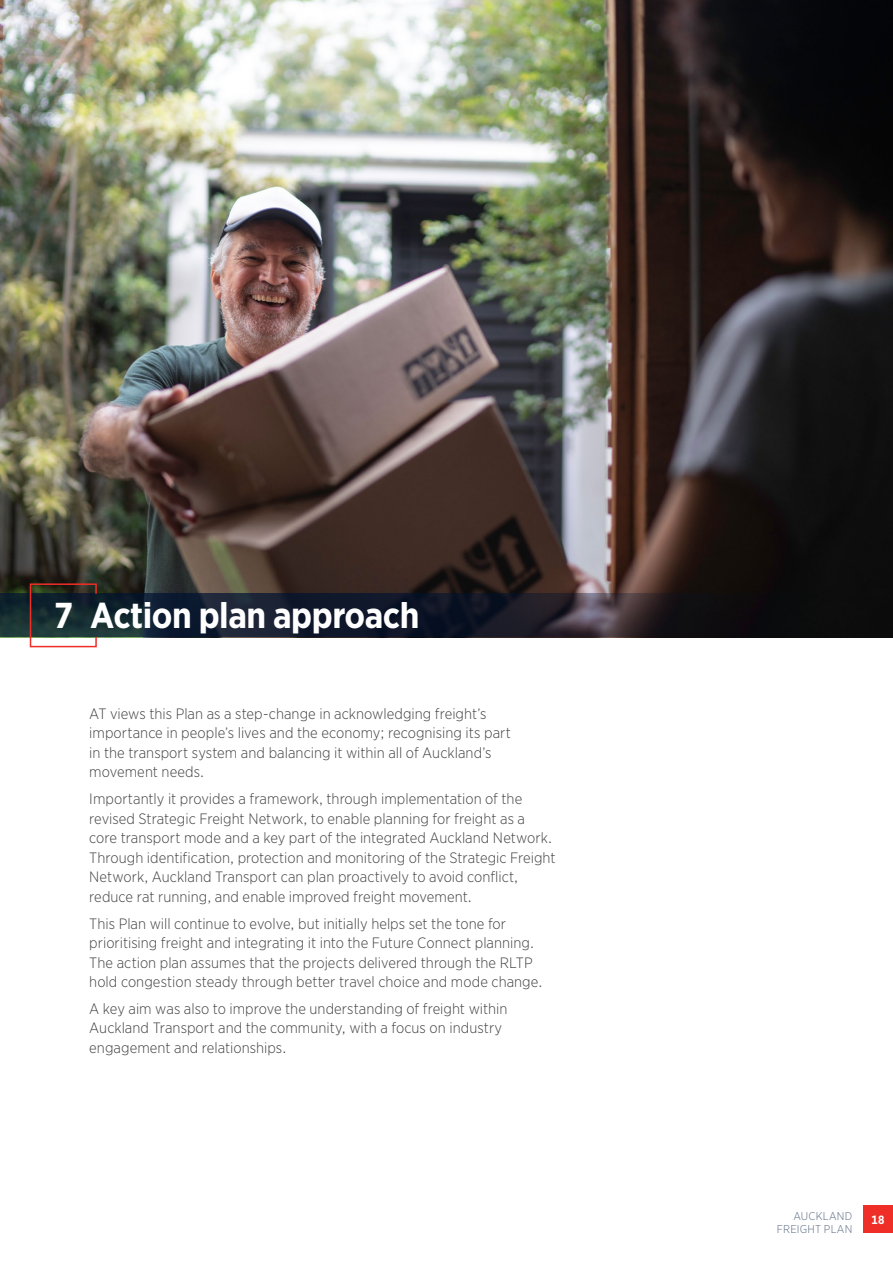
<style>
.page{position:relative;width:893px;height:1263px;background:#fff}
.page>*{position:absolute;margin:0;border:0;box-sizing:border-box;transform-origin:0 0}
.t1{font:700 36px "Gotham Narrow";letter-spacing:-.015em;color:#fff}
.t2{font:300 15px/19.5px "Gotham Narrow";letter-spacing:.005em;color:#414042}
.t3{font:700 12px "Gotham Narrow";color:#fff}
.t4{font:300 11.25px/13.5px "Gotham Narrow";letter-spacing:.02em;color:#596982;text-align:right}
</style>
<div class="page">
<div style="left:863px;top:1205px;width:30px;height:28px;background:#ee2e27"></div>
<img style="left:0;top:0;width:893px;height:638px">
<svg style="left:0;top:594px;width:893px;height:43px"></svg>
<svg style="left:29px;top:583px;width:69px;height:65px"></svg>
<h1 class="t1" style="left:54px;top:592px;width:367px">7 Action plan approach</h1>
<p class="t2" style="left:89px;top:703px;width:423px">AT views this Plan as a step-change in acknowledging freight’s importance in people’s lives and the economy; recognising its part in the transport system and balancing it within all of Auckland’s movement needs.</p>
<p class="t2" style="left:89px;top:789px;width:468px">Importantly it provides a framework, through implementation of the revised Strategic Freight Network, to enable planning for freight as a core transport mode and a key part of the integrated Auckland Network.<br>Through identification, protection and monitoring of the Strategic Freight Network, Auckland Transport can plan proactively to avoid conflict, reduce rat running, and enable improved freight movement.</p>
<p class="t2" style="left:89px;top:913px;width:455px">This Plan will continue to evolve, but initially helps set the tone for prioritising freight and integrating it into the Future Connect planning.<br>The action plan assumes that the projects delivered through the RLTP hold congestion steady through better travel choice and mode change.</p>
<p class="t2" style="left:89px;top:998px;width:420px">A key aim was also to improve the understanding of freight within<br>Auckland Transport and the community, with a focus on industry engagement and relationships.</p>
<p class="t4" style="left:777px;top:1209px;width:77px">AUCKLAND<br>FREIGHT PLAN</p>
<p class="t3" style="left:872px;top:1212px;width:15px">18</p>
</div>
